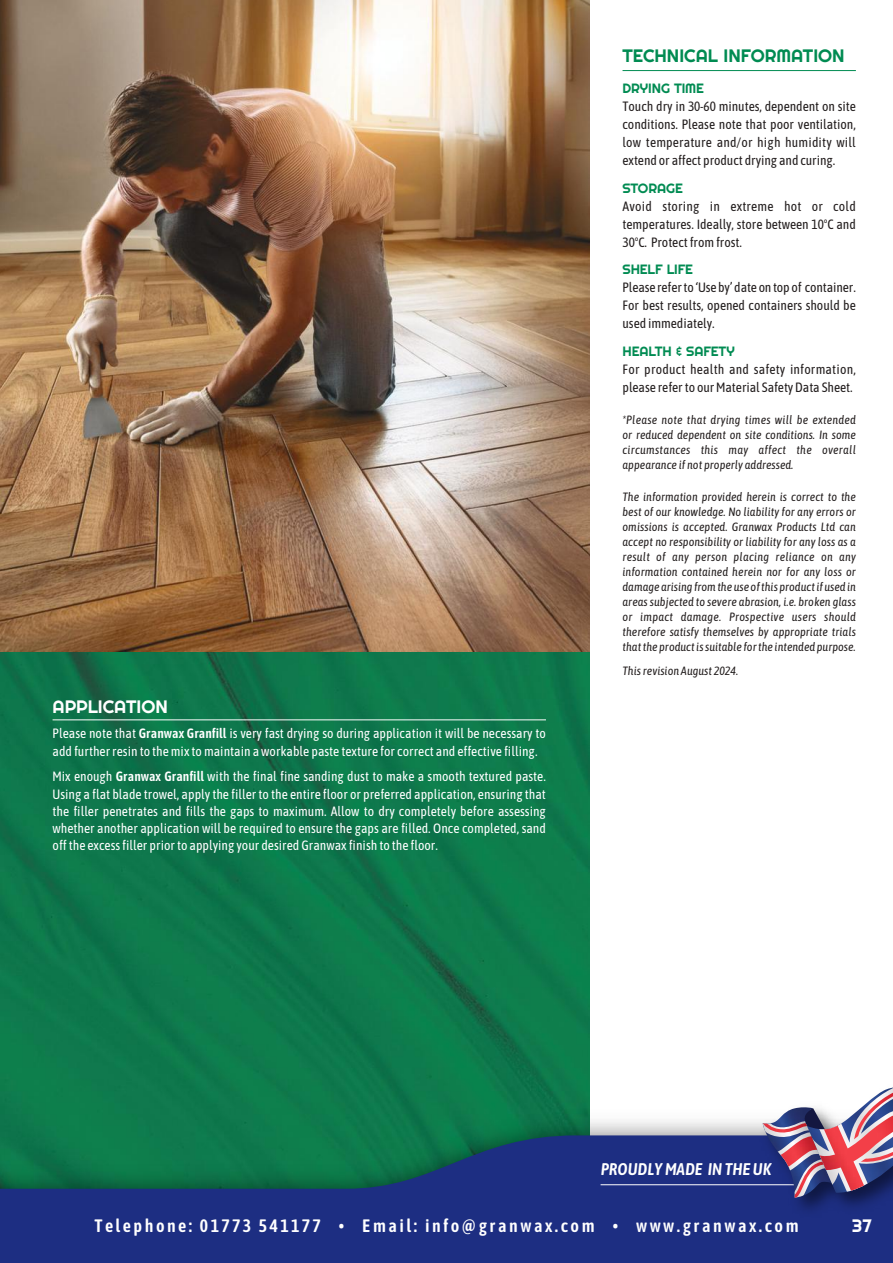
<style>
.page{position:relative;width:893px;height:1263px;background:#fff}
.page>*{position:absolute;margin:0;border:0;box-sizing:border-box;transform-origin:0 0}
.t1{font:600 18px "Asap Condensed";letter-spacing:.14em;color:#fff}
.t2{font:18px "Righteous";color:#008b52}
.t3{font:18px "Righteous";color:#fff}
.t4{font:italic 600 16.95px "Asap Condensed";color:#fff}
.t5{font:13.5px/17.2px "Asap Condensed";color:#fff}
.t6{font:13.5px/18px "Asap Condensed";letter-spacing:-.005em;color:#241f1f;text-align:justify}
.t7{font:13.5px/18px "Asap Condensed";letter-spacing:.015em;color:#241f1f}
.t8{font:13.5px "Righteous";letter-spacing:-.005em;color:#008b52}
.t9{font:italic 12px/15px "Asap Condensed";color:#241f1f;text-align:justify}
.s1{font-weight:600}
.s2{font-style:normal}
</style>
<div class="page">
<img style="left:0;top:651px;width:590px;height:421px">
<img style="left:0;top:1072px;width:747px;height:63px">
<svg style="left:0;top:1135px;width:893px;height:128px;background:#193f73"></svg>
<hr style="left:601px;top:1184px;width:204px;height:1px;background:#fff">
<img style="left:747px;top:1121px;width:146px;height:117px">
<img style="left:763px;top:1107px;width:83px;height:91px">
<img style="left:794px;top:1170px;width:35px;height:28px">
<img style="left:795px;top:1170px;width:33px;height:28px">
<img style="left:778px;top:1137px;width:29px;height:33px">
<img style="left:763px;top:1121px;width:44px;height:16px">
<img style="left:763px;top:1123px;width:44px;height:9px">
<img style="left:780px;top:1136px;width:27px;height:31px">
<img style="left:807px;top:1087px;width:86px;height:106px">
<img style="left:807px;top:1126px;width:10px;height:36px">
<img style="left:849px;top:1088px;width:44px;height:23px">
<img style="left:819px;top:1174px;width:49px;height:18px">
<img style="left:817px;top:1111px;width:76px;height:63px">
<img style="left:820px;top:1115px;width:73px;height:55px">
<img style="left:824px;top:1125px;width:40px;height:66px">
<img style="left:0;top:651px;width:7px;height:44px">
<hr style="left:622px;top:70px;width:234px;height:1px;background:#008b52">
<hr style="left:53px;top:719px;width:493px;height:1px;background:#fff">
<img style="left:0;top:0;width:590px;height:651px">
<h1 class="t3" style="left:53px;top:696px;width:117px">APPLICATION</h1>
<p class="t5" style="left:53px;top:724px;width:495px">Please note that <span class="s1">Granwax Granfill</span> is very fast drying so during application it will be necessary to add furtherresin to the mix to maintain aworkable paste texture for correct and effective filling.</p>
<p class="t5" style="left:53px;top:767px;width:495px;text-align:justify">Mix enough <span class="s1">Granwax Granfill</span> with the final fine sanding dust to make a smooth textured paste.<br>Using a flat blade trowel, apply the filler to the entire floor or preferred application, ensuring that the filler penetrates and fills the gaps to maximum. Allow to dry completely before assessing whether another application will be required to ensure the gaps are filled. Once completed, sand off the excessfiller priorto applying your desired Granwax finish to the floor.</p>
<h1 class="t2" style="left:622px;top:45px;width:224px">TECHNICAL INFORMATION</h1>
<p class="t8" style="left:622px;top:80px;width:83px">DRYING TIME</p>
<p class="t6" style="left:622px;top:96px;width:235px">Touch dry in 30-60 minutes, dependent on site conditions. Please note that poor ventilation, low temperature and/or high humidity will extend or affect product drying and curing.</p>
<p class="t8" style="left:622px;top:180px;width:62px">STORAGE</p>
<p class="t6" style="left:622px;top:196px;width:235px">Avoid storing in extreme hot or cold temperatures. Ideally, store between 10°C and 30°C. Protectfromfrost.</p>
<p class="t8" style="left:622px;top:262px;width:72px">SHELF LIFE</p>
<p class="t6" style="left:622px;top:278px;width:235px">Please referto‘Useby’dateontopof container.<br>For best results, opened containers should be used immediately.</p>
<p class="t8" style="left:622px;top:344px;width:114px">HEALTH &amp; SAFETY</p>
<p class="t7" style="left:622px;top:360px;width:235px">For product health and safety information, please referto ourMaterial SafetyData Sheet.</p>
<p class="t9" style="left:622px;top:412px;width:235px">*Please note that drying times will be extended or reduced dependent on site conditions. In some circumstances this may affect the overall appearance if not properly addressed.</p>
<p class="t9" style="left:622px;top:489px;width:235px">The information provided herein is correct to the best of our knowledge. No liability for any errors or omissions is accepted. Granwax Products Ltd can accept no responsibility or liability for any loss as a result of any person placing reliance on any information contained herein nor for any loss or damage arising fromthe use ofthis productif used in areas subjected to severe abrasion, i.e. broken glass or impact damage. Prospective users should therefore satisfy themselves by appropriate trials thatthe productissuitable forthe intended purpose.</p>
<p class="t9" style="left:622px;top:662px;width:117px">Thisrevision August 2024<span class="s2">.</span></p>
<h2 class="t4" style="left:601px;top:1157px;width:172px">PROUDLYMADE IN THE UK</h2>
<h1 class="t1" style="left:94px;top:1213px;width:706px">Telephone: 01773 541177 • Email: info@granwax.com • www.granwax.com</h1>
<h1 class="t3" style="left:852px;top:1215px;width:21px">37</h1>
</div>
